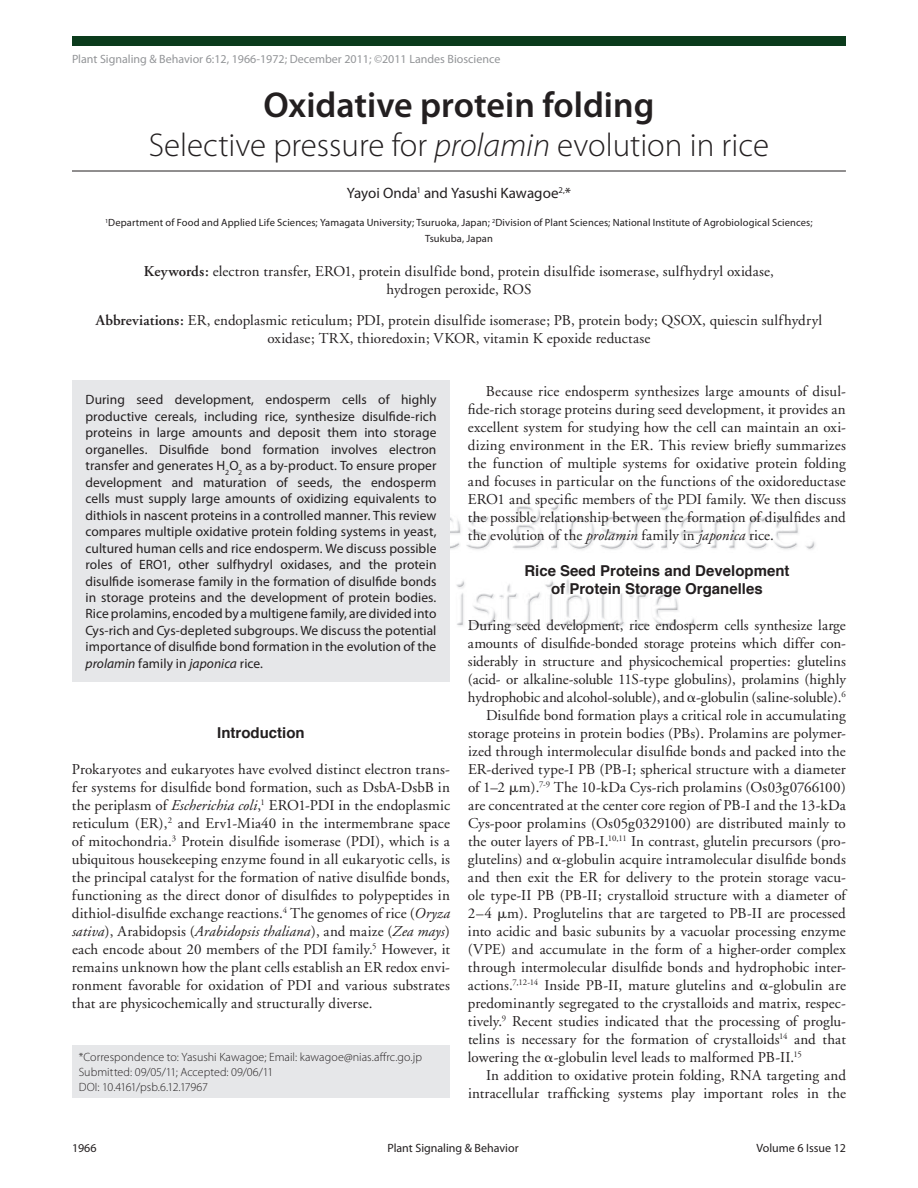
<style>
.page{position:relative;width:918px;height:1188px;background:#fff}
.page>*{position:absolute;margin:0;border:0;box-sizing:border-box;transform-origin:0 0}
.t1{font:600 36px "Myriad Pro";color:#231f20}
.t2{font:300 33px "Myriad Pro";color:#231f20}
.t3{font:15px/18px "Adobe Garamond";letter-spacing:.005em;color:#231f20;text-align:justify}
.t4{font:700 15px/18px "Helvetica";color:#231f20;text-align:center}
.t5{font:15px "Adobe Garamond";letter-spacing:-.015em;color:#231f20}
.t6{font:15px "Myriad Pro";letter-spacing:-.005em;color:#231f20}
.t7{font:13.5px/16.5px "Myriad Pro";letter-spacing:.005em;color:#231f20;text-align:justify}
.t8{font:300 12px/15px "Myriad Pro";color:#231f20}
.t9{font:12px "Myriad Pro";color:#939598}
.t10{font:12px "Myriad Pro";color:#231f20}
.t11{font:10.5px/15px "Myriad Pro";letter-spacing:.01em;color:#231f20;text-align:center}
.s1{font-style:italic}
.s2{font-weight:600}
.s3{font-family:"Universal Std Greekw Math Pi"}
</style>
<div class="page">
<img style="left:72px;top:170px;width:774px;height:458px">
<div style="left:72px;top:36px;width:774px;height:10px;background:#0b3b1c"></div>
<div style="left:72px;top:1045px;width:378px;height:53px;background:#e6e7e9"></div>
<div style="left:72px;top:380px;width:378px;height:302px;background:#e6e7e9"></div>
<hr style="left:72px;top:171px;width:774px;height:1px;background:#231f20">
<p class="t9" style="left:72px;top:52px;width:430px">Plant Signaling &amp; Behavior 6:12, 1966-1972; December 2011; ©2011 Landes Bioscience</p>
<h1 class="t1" style="left:264px;top:82px;width:392px">Oxidative protein folding</h1>
<h2 class="t2" style="left:149px;top:125px;width:622px">Selective pressure for <span class="s1">prolamin</span> evolution in rice</h2>
<p class="t6" style="left:347px;top:184px;width:226px">Yayoi Onda<sup>1</sup> and Yasushi Kawagoe<sup>2,</sup>*</p>
<p class="t11" style="left:105px;top:215px;width:709px"><sup>1</sup>Department of Food and Applied Life Sciences; Yamagata University; Tsuruoka, Japan; <sup>2</sup>Division of Plant Sciences; National Institute of Agrobiological Sciences;<br>Tsukuba, Japan</p>
<p class="t3" style="left:144px;top:262px;width:632px;text-align:center"><span class="s2">Keywords:</span> electron transfer, ERO1, protein disulfide bond, protein disulfide isomerase, sulfhydryl oxidase, hydrogen peroxide, ROS</p>
<p class="t3" style="left:96px;top:312px;width:728px;text-align:center"><span class="s2">Abbreviations:</span> ER, endoplasmic reticulum; PDI, protein disulfide isomerase; PB, protein body; QSOX, quiescin sulfhydryl oxidase; TRX, thioredoxin; VKOR, vitamin K epoxide reductase</p>
<p class="t3" style="left:468px;top:383px;width:379px;text-indent:18px">Because rice endosperm synthesizes large amounts of disul&shy;fide-rich storage proteins during seed development, it provides an excellent system for studying how the cell can maintain an oxi&shy;dizing environment in the ER. This review briefly summarizes the function of multiple systems for oxidative protein folding and focuses in particular on the functions of the oxidoreductase ERO1 and specific members of the PDI family. We then discuss the possible relationship between the formation of disulfides and the evolution of the <span class="s1">prolamin</span> family in <span class="s1">japonica</span> rice.</p>
<p class="t4" style="left:524px;top:563px;width:267px">Rice Seed Proteins and Development of Protein Storage Organelles</p>
<p class="t3" style="left:468px;top:617px;width:379px">During seed development, rice endosperm cells synthesize large</p>
<p class="t3" style="left:468px;top:635px;width:379px">amounts of disulfide-bonded storage proteins which differ con-</p>
<p class="t3" style="left:468px;top:653px;width:379px">siderably in structure and physicochemical properties: glutelins</p>
<p class="t3" style="left:468px;top:671px;width:379px">(acid- or alkaline-soluble 11S-type globulins), prolamins (highly</p>
<p class="t5" style="left:468px;top:689px;width:379px">hydrophobic and alcohol-soluble), and <span class="s3">α</span>-globulin (saline-soluble).<sup>6</sup></p>
<p class="t3" style="left:486px;top:707px;width:361px">Disulfide bond formation plays a critical role in accumulating</p>
<p class="t3" style="left:468px;top:725px;width:379px">storage proteins in protein bodies (PBs). Prolamins are polymer-</p>
<p class="t3" style="left:468px;top:743px;width:379px">ized through intermolecular disulfide bonds and packed into the</p>
<p class="t3" style="left:468px;top:761px;width:379px">ER-derived type-I PB (PB-I; spherical structure with a diameter</p>
<p class="t3" style="left:468px;top:779px;width:379px">of 1–2 <span class="s3">μ</span>m).<sup>7-9</sup> The 10-kDa Cys-rich prolamins (Os03g0766100)</p>
<p class="t3" style="left:468px;top:797px;width:379px">are concentrated at the center core region of PB-I and the 13-kDa</p>
<p class="t3" style="left:468px;top:815px;width:379px">Cys-poor prolamins (Os05g0329100) are distributed mainly to</p>
<p class="t3" style="left:468px;top:833px;width:379px">the outer layers of PB-I.<sup>10,11</sup> In contrast, glutelin precursors (pro-</p>
<p class="t3" style="left:468px;top:851px;width:379px">glutelins) and <span class="s3">α</span>-globulin acquire intramolecular disulfide bonds</p>
<p class="t3" style="left:468px;top:869px;width:379px">and then exit the ER for delivery to the protein storage vacu-</p>
<p class="t3" style="left:468px;top:887px;width:380px">ole type-II PB (PB-II; crystalloid structure with a diameter of</p>
<p class="t3" style="left:468px;top:905px;width:379px">2–4 <span class="s3">μ</span>m). Proglutelins that are targeted to PB-II are processed</p>
<p class="t3" style="left:468px;top:923px;width:379px">into acidic and basic subunits by a vacuolar processing enzyme</p>
<p class="t3" style="left:468px;top:941px;width:379px">(VPE) and accumulate in the form of a higher-order complex</p>
<p class="t3" style="left:468px;top:959px;width:379px">through intermolecular disulfide bonds and hydrophobic inter-</p>
<p class="t3" style="left:468px;top:977px;width:379px">actions.<sup>7,12-14</sup> Inside PB-II, mature glutelins and <span class="s3">α</span>-globulin are</p>
<p class="t3" style="left:468px;top:995px;width:379px">predominantly segregated to the crystalloids and matrix, respec-</p>
<p class="t3" style="left:468px;top:1013px;width:379px">tively.<sup>9</sup> Recent studies indicated that the processing of proglu-</p>
<p class="t3" style="left:468px;top:1031px;width:379px">telins is necessary for the formation of crystalloids<sup>14</sup> and that</p>
<p class="t3" style="left:468px;top:1049px;width:335px">lowering the <span class="s3">α</span>-globulin level leads to malformed PB-II.<sup>15</sup></p>
<p class="t3" style="left:486px;top:1067px;width:362px">In addition to oxidative protein folding, RNA targeting and</p>
<p class="t3" style="left:468px;top:1085px;width:379px">intracellular trafficking systems play important roles in the</p>
<p class="t7" style="left:86px;top:391px;width:353px">During seed development, endosperm cells of highly productive cereals, including rice, synthesize disulfide-rich proteins in large amounts and deposit them into storage organelles. Disulfide bond formation involves electron transfer and generates H<sub>2</sub>O<sub>2</sub> as a by-product. To ensure proper development and maturation of seeds, the endosperm cells must supply large amounts of oxidizing equivalents to dithiols in nascent proteins in a controlled manner. This review compares multiple oxidative protein folding systems in yeast, cultured human cells and rice endosperm. We discuss possible roles of ERO1, other sulfhydryl oxidases, and the protein disulfide isomerase family in the formation of disulfide bonds in storage proteins and the development of protein bodies.<br>Rice prolamins, encoded by a multigene family, are divided into Cys-rich and Cys-depleted subgroups. We discuss the potential importance of disulfide bond formation in the evolution of the <span class="s1">prolamin</span> family in <span class="s1">japonica</span> rice.</p>
<p class="t4" style="left:217px;top:725px;width:89px">Introduction</p>
<p class="t3" style="left:72px;top:761px;width:380px">Prokaryotes and eukaryotes have evolved distinct electron trans&shy;fer systems for disulfide bond formation, such as DsbA-DsbB in the periplasm of <span class="s1">Escherichia coli</span>,<sup>1</sup> ERO1-PDI in the endoplasmic reticulum (ER),<sup>2</sup> and Erv1-Mia40 in the intermembrane space of mitochondria.<sup>3</sup> Protein disulfide isomerase (PDI), which is a ubiquitous housekeeping enzyme found in all eukaryotic cells, is the principal catalyst for the formation of native disulfide bonds, functioning as the direct donor of disulfides to polypeptides in dithiol-disulfide exchange reactions.<sup>4</sup> The genomes of rice (<span class="s1">Oryza sativa</span>), Arabidopsis (<span class="s1">Arabidopsis thaliana</span>), and maize (<span class="s1">Zea mays</span>) each encode about 20 members of the PDI family.<sup>5</sup> However, it remains unknown how the plant cells establish an ER redox envi&shy;ronment favorable for oxidation of PDI and various substrates that are physicochemically and structurally diverse.</p>
<p class="t8" style="left:79px;top:1050px;width:345px">*Correspondence to: Yasushi Kawagoe; Email: kawagoe@nias.affrc.go.jp<br>Submitted: 09/05/11; Accepted: 09/06/11<br>DOI: 10.4161/psb.6.12.17967</p>
<p class="t10" style="left:72px;top:1141px;width:26px">1966</p>
<p class="t10" style="left:387px;top:1141px;width:133px">Plant Signaling &amp; Behavior</p>
<p class="t10" style="left:757px;top:1141px;width:91px">Volume 6 Issue 12</p>
</div>
